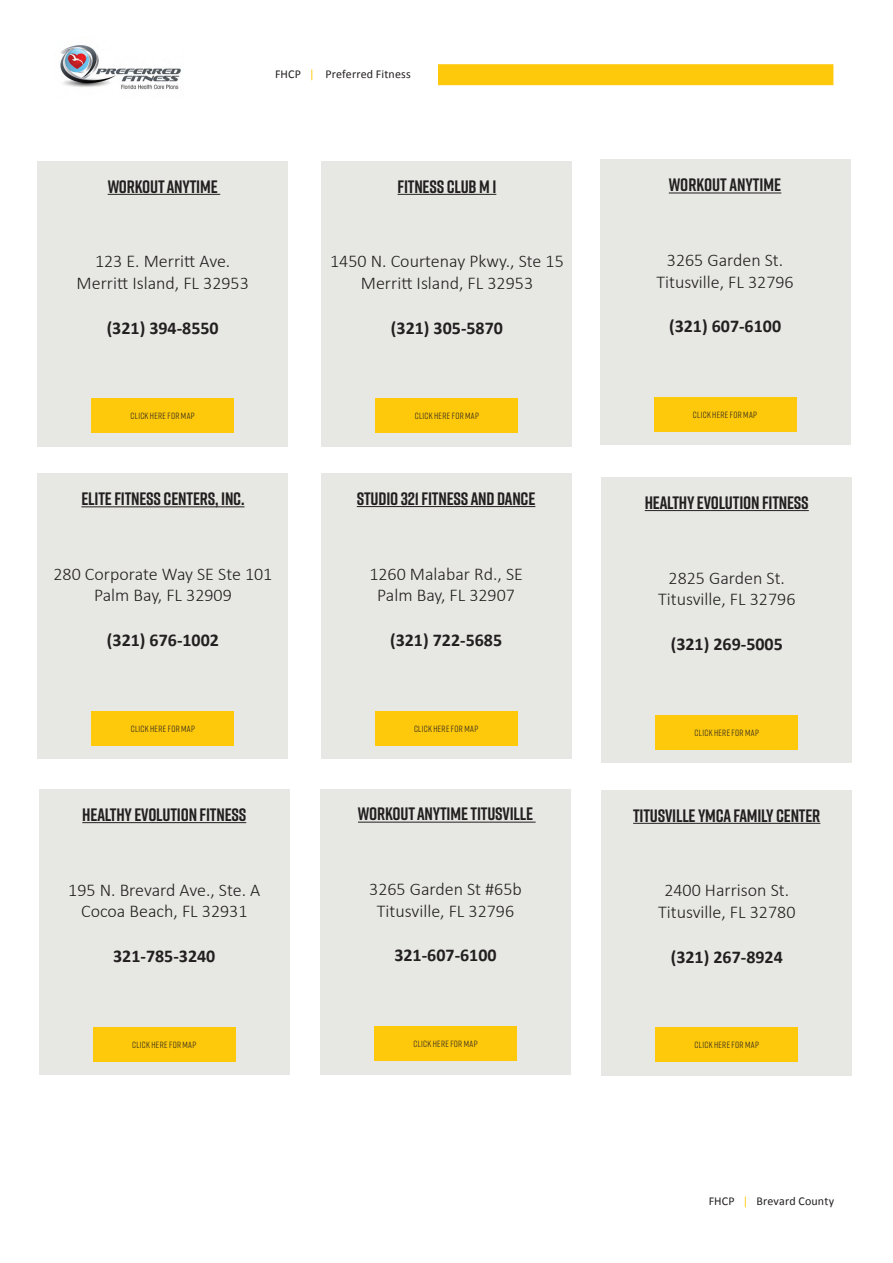
<style>
.page{position:relative;width:893px;height:1263px;background:#fff}
.page>*{position:absolute;margin:0;border:0;box-sizing:border-box;transform-origin:0 0}
.t1{font:300 18px "Calibri";color:#231f20}
.t2{font:700 18px "Rift";letter-spacing:-.01em;color:#231f20}
.t3{font:700 18px "Calibri";color:#231f20}
._8_Content_black_Sou{font:12px "Calibri";letter-spacing:.01em;color:#231f20}
._6_Content_black_Sou{font:9px "Rift";letter-spacing:.04em;color:#231f20}
.s1{color:#fec80b}
</style>
<div class="page">
<div style="left:37px;top:474px;width:251px;height:285px;background:#e7e8e4"></div>
<div style="left:37px;top:161px;width:251px;height:285px;background:#e7e8e4"></div>
<div style="left:321px;top:161px;width:251px;height:285px;background:#e7e8e4"></div>
<div style="left:601px;top:477px;width:251px;height:286px;background:#e7e8e4"></div>
<div style="left:601px;top:790px;width:251px;height:285px;background:#e7e8e4"></div>
<div style="left:39px;top:789px;width:251px;height:286px;background:#e7e8e4"></div>
<div style="left:438px;top:64px;width:395px;height:21px;background:#fec80b"></div>
<img style="left:60px;top:45px;width:121px;height:45px">
<div style="left:321px;top:473px;width:251px;height:286px;background:#e7e8e4"></div>
<hr style="left:357px;top:506px;width:178px;height:1px;background:#231f20">
<hr style="left:81px;top:506px;width:164px;height:1px;background:#231f20">
<hr style="left:108px;top:194px;width:112px;height:1px;background:#231f20">
<hr style="left:398px;top:194px;width:98px;height:1px;background:#231f20">
<hr style="left:645px;top:510px;width:164px;height:1px;background:#231f20">
<hr style="left:633px;top:823px;width:187px;height:1px;background:#231f20">
<hr style="left:82px;top:822px;width:164px;height:1px;background:#231f20">
<div style="left:600px;top:160px;width:250px;height:285px;background:#e7e8e4"></div>
<hr style="left:669px;top:193px;width:112px;height:1px;background:#231f20">
<div style="left:320px;top:789px;width:251px;height:285px;background:#e7e8e4"></div>
<hr style="left:358px;top:822px;width:178px;height:1px;background:#231f20">
<div style="left:375px;top:711px;width:142px;height:34px;background:#fec80b"></div>
<div style="left:92px;top:711px;width:142px;height:34px;background:#fec80b"></div>
<div style="left:92px;top:399px;width:142px;height:34px;background:#fec80b"></div>
<div style="left:376px;top:399px;width:142px;height:34px;background:#fec80b"></div>
<div style="left:656px;top:715px;width:142px;height:34px;background:#fec80b"></div>
<div style="left:656px;top:1028px;width:142px;height:34px;background:#fec80b"></div>
<div style="left:93px;top:1027px;width:142px;height:34px;background:#fec80b"></div>
<div style="left:654px;top:397px;width:142px;height:34px;background:#fec80b"></div>
<div style="left:374px;top:1026px;width:143px;height:34px;background:#fec80b"></div>
<p class="_8_Content_black_Sou" style="left:275px;top:67px;width:137px">FHCP <span class="s1">|</span> Preferred Fitness</p>
<p class="t2" style="left:108px;top:173px;width:112px">WORKOUT ANYTIME</p>
<p class="t2" style="left:398px;top:173px;width:100px">FITNESS CLUB M I</p>
<p class="t2" style="left:669px;top:172px;width:114px">WORKOUT ANYTIME</p>
<p class="t1" style="left:95px;top:250px;width:137px">123 E. Merritt Ave.</p>
<p class="t1" style="left:77px;top:272px;width:174px">Merritt Island, FL 32953</p>
<p class="t1" style="left:330px;top:250px;width:235px">1450 N. Courtenay Pkwy., Ste 15</p>
<p class="t1" style="left:361px;top:272px;width:174px">Merritt Island, FL 32953</p>
<p class="t3" style="left:107px;top:315px;width:114px">(321) 394-8550</p>
<p class="t3" style="left:391px;top:315px;width:114px">(321) 305-5870</p>
<p class="t1" style="left:667px;top:249px;width:118px">3265 Garden St.</p>
<p class="t1" style="left:656px;top:270px;width:139px">Titusville, FL 32796</p>
<p class="t3" style="left:669px;top:314px;width:114px">(321) 607-6100</p>
<p class="_6_Content_black_Sou" style="left:131px;top:410px;width:66px">CLICK HERE FOR MAP</p>
<p class="_6_Content_black_Sou" style="left:415px;top:410px;width:66px">CLICK HERE FOR MAP</p>
<p class="_6_Content_black_Sou" style="left:693px;top:408px;width:66px">CLICK HERE FOR MAP</p>
<p class="t2" style="left:81px;top:486px;width:165px">ELITE FITNESS CENTERS, INC.</p>
<p class="t2" style="left:357px;top:486px;width:180px">STUDIO 321 FITNESS AND DANCE</p>
<p class="t2" style="left:645px;top:490px;width:166px">HEALTHY EVOLUTION FITNESS</p>
<p class="t1" style="left:54px;top:563px;width:220px">280 Corporate Way SE Ste 101</p>
<p class="t1" style="left:94px;top:584px;width:139px">Palm Bay, FL 32909</p>
<p class="t3" style="left:107px;top:627px;width:114px">(321) 676-1002</p>
<p class="t1" style="left:369px;top:562px;width:155px">1260 Malabar Rd., SE</p>
<p class="t1" style="left:377px;top:584px;width:139px">Palm Bay, FL 32907</p>
<p class="t3" style="left:390px;top:627px;width:114px">(321) 722-5685</p>
<p class="t1" style="left:669px;top:566px;width:118px">2825 Garden St.</p>
<p class="t1" style="left:658px;top:588px;width:139px">Titusville, FL 32796</p>
<p class="t3" style="left:671px;top:631px;width:114px">(321) 269-5005</p>
<p class="_6_Content_black_Sou" style="left:131px;top:722px;width:66px">CLICK HERE FOR MAP</p>
<p class="_6_Content_black_Sou" style="left:414px;top:722px;width:66px">CLICK HERE FOR MAP</p>
<p class="_6_Content_black_Sou" style="left:695px;top:726px;width:66px">CLICK HERE FOR MAP</p>
<p class="t2" style="left:342px;top:801px;width:209px">PARRISH HEALTH &amp; FITNES CENTER</p>
<p class="t2" style="left:358px;top:801px;width:177px">WORKOUT ANYTIME TITUSVILLE</p>
<p class="t2" style="left:82px;top:802px;width:166px">HEALTHY EVOLUTION FITNESS</p>
<p class="t2" style="left:633px;top:802px;width:189px">TITUSVILLE YMCA FAMILY CENTER</p>
<p class="t1" style="left:369px;top:878px;width:154px">3265 Garden St #65b</p>
<p class="t1" style="left:377px;top:899px;width:139px">Titusville, FL 32796</p>
<p class="t1" style="left:388px;top:878px;width:126px">210 Cheney Hwy.</p>
<p class="t1" style="left:379px;top:899px;width:134px">Titusville FL 32780</p>
<p class="t3" style="left:389px;top:943px;width:109px">(321-607-6100</p>
<p class="t1" style="left:68px;top:878px;width:194px">195 N. Brevard Ave., Ste. A</p>
<p class="t1" style="left:81px;top:900px;width:168px">Cocoa Beach, FL 32931</p>
<p class="t1" style="left:664px;top:879px;width:126px">2400 Harrison St.</p>
<p class="t1" style="left:658px;top:901px;width:139px">Titusville, FL 32780</p>
<p class="t3" style="left:422px;top:943px;width:81px">) 268-6200</p>
<p class="t3" style="left:113px;top:943px;width:104px">321-785-3240</p>
<p class="t3" style="left:671px;top:944px;width:114px">(321) 267-8924</p>
<p class="_6_Content_black_Sou" style="left:413px;top:1037px;width:66px">CLICK HERE FOR MAP</p>
<p class="_6_Content_black_Sou" style="left:132px;top:1038px;width:66px">CLICK HERE FOR MAP</p>
<p class="_6_Content_black_Sou" style="left:695px;top:1039px;width:66px">CLICK HERE FOR MAP</p>
<p class="_8_Content_black_Sou" style="left:709px;top:1193px;width:127px">FHCP <span class="s1">|</span> Brevard County</p>
</div>
